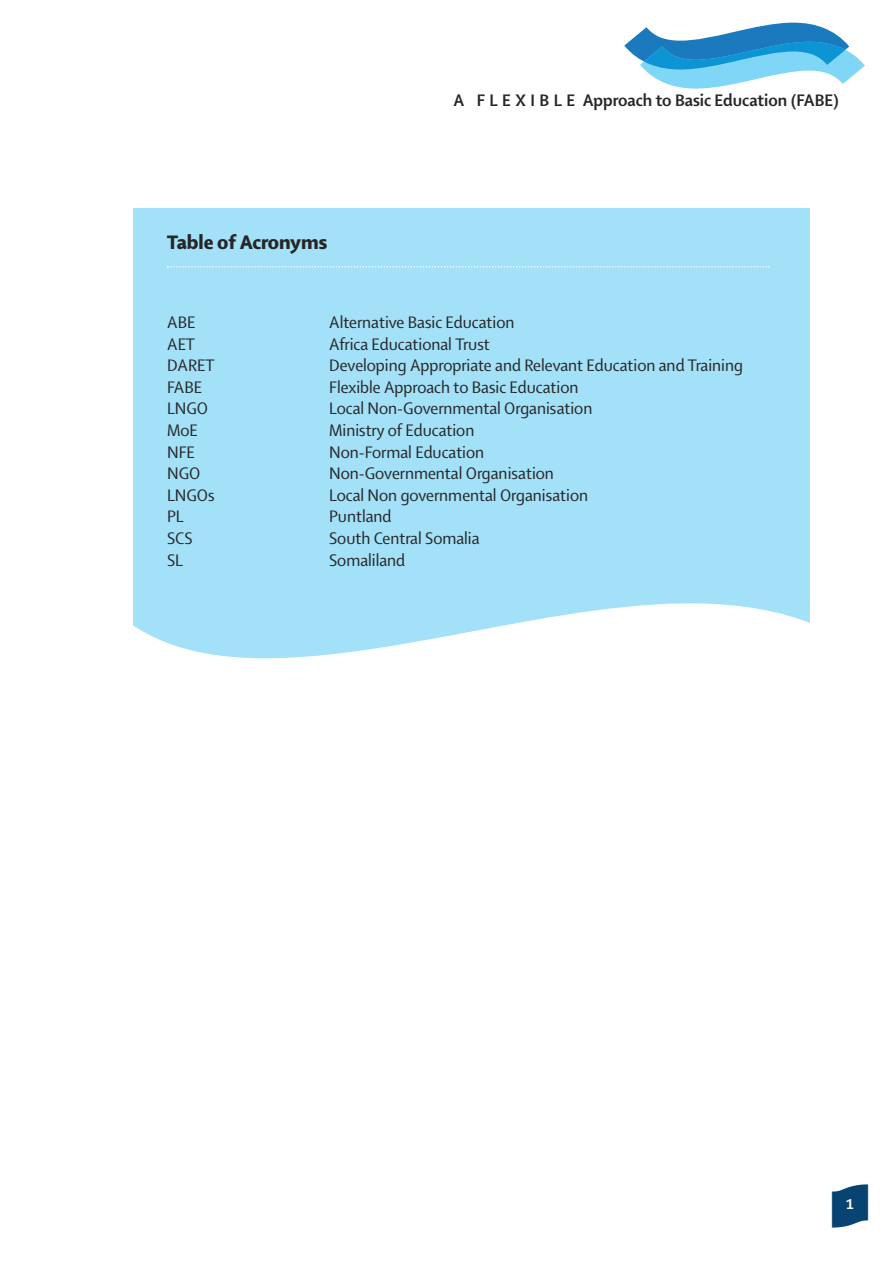
<style>
.page{position:relative;width:893px;height:1263px;background:#fff}
.page>*{position:absolute;margin:0;border:0;box-sizing:border-box;transform-origin:0 0}
.t1{font:36px "Geometric Curve 06 10";color:#074471}
.t2{font:21px "Shaker RH";color:#272627}
.t3{font:18px "Shaker R";color:#272627}
.t4{font:18px "Shaker RB";color:#272627}
</style>
<div class="page">
<div style="left:133px;top:208px;width:677px;height:451px;background:#a3e1f8"></div>
<svg style="left:640px;top:41px;width:225px;height:48px"></svg>
<p class="t2" style="left:167px;top:234px;width:162px">Table of Acronyms</p>
<p class="t4" style="left:454px;top:94px;width:387px">A F L E X I B L E Approach to Basic Education (FABE)</p>
<p class="t3" style="left:167px;top:315px;width:30px">ABE</p>
<p class="t3" style="left:329px;top:315px;width:187px">Alternative Basic Education</p>
<p class="t3" style="left:167px;top:337px;width:29px">AET</p>
<p class="t3" style="left:329px;top:337px;width:162px">Africa Educational Trust</p>
<p class="t3" style="left:167px;top:358px;width:49px">DARET</p>
<p class="t3" style="left:329px;top:358px;width:415px">Developing Appropriate and Relevant Education and Training</p>
<p class="t3" style="left:167px;top:380px;width:37px">FABE</p>
<p class="t3" style="left:329px;top:380px;width:251px">Flexible Approach to Basic Education</p>
<p class="t3" style="left:167px;top:402px;width:43px">LNGO</p>
<p class="t3" style="left:329px;top:402px;width:265px">Local Non-Governmental Organisation</p>
<p class="t3" style="left:167px;top:423px;width:32px">MoE</p>
<p class="t3" style="left:329px;top:423px;width:147px">Ministry of Education</p>
<p class="t3" style="left:167px;top:445px;width:29px">NFE</p>
<p class="t3" style="left:329px;top:445px;width:157px">Non-Formal Education</p>
<p class="t3" style="left:167px;top:466px;width:35px">NGO</p>
<p class="t3" style="left:329px;top:466px;width:226px">Non-Governmental Organisation</p>
<p class="t3" style="left:167px;top:488px;width:49px">LNGOs</p>
<p class="t3" style="left:329px;top:488px;width:261px">Local Non governmental Organisation</p>
<p class="t3" style="left:167px;top:510px;width:18px">PL</p>
<p class="t3" style="left:329px;top:510px;width:64px">Puntland</p>
<p class="t3" style="left:167px;top:531px;width:27px">SCS</p>
<p class="t3" style="left:329px;top:531px;width:152px">South Central Somalia</p>
<p class="t3" style="left:167px;top:553px;width:17px">SL</p>
<p class="t3" style="left:329px;top:553px;width:78px">Somaliland</p>
<h1 class="t1" style="left:832px;top:1190px;width:37px">n<sup>1</sup></h1>
</div>
